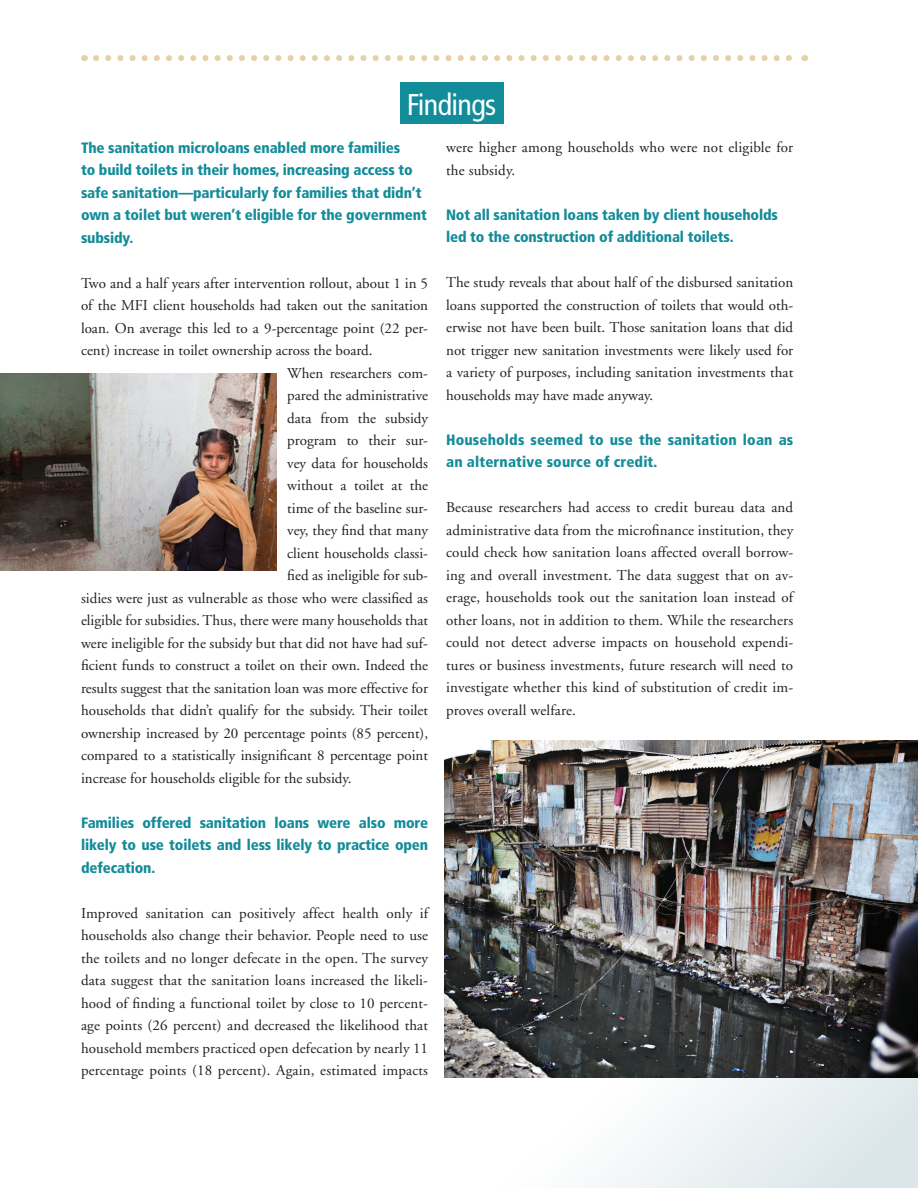
<style>
.page{position:relative;width:918px;height:1188px;background:#fff}
.page>*{position:absolute;margin:0;border:0;box-sizing:border-box;transform-origin:0 0}
.t1{font:condensed 30px "Frutiger";letter-spacing:-.02em;color:#fff}
.t2{font:15px/22.5px "Adobe Garamond";color:#231f20;text-align:justify}
.t3{font:900 condensed 15px/22.5px "Frutiger";letter-spacing:-.01em;color:#138c99}
.t4{font:900 condensed 15px/22.5px "Frutiger";letter-spacing:.01em;color:#138c99}
</style>
<div class="page">
<svg style="left:601px;top:1078px;width:317px;height:110px;fill:#eaf0f3"></svg>
<svg style="left:96px;top:55px;width:696px;height:6px"></svg>
<div style="left:400px;top:82px;width:103px;height:42px;background:#138c99"></div>
<img style="left:0;top:373px;width:277px;height:198px">
<img style="left:444px;top:741px;width:474px;height:337px">
<p class="t1" style="left:407px;top:87px;width:91px">Findings</p>
<p class="t3" style="left:81px;top:136px;width:347px">The sanitation microloans enabled more families<br>to build toilets in their homes, increasing access to safe sanitation––particularly for families that didn’t own a toilet but weren’t eligible for the government subsidy.</p>
<p class="t2" style="left:81px;top:272px;width:349px">Two and a half years after intervention rollout, about 1 in 5 of the MFI client households had taken out the sanitation loan. On average this led to a 9-percentage point (22 per&shy;cent) increase in toilet ownership across the board.</p>
<p class="t2" style="left:287px;top:362px;width:142px">When researchers com-</p>
<p class="t2" style="left:287px;top:384px;width:142px">pared the administrative</p>
<p class="t2" style="left:287px;top:407px;width:142px">data from the subsidy</p>
<p class="t2" style="left:287px;top:429px;width:142px">program to their sur-</p>
<p class="t2" style="left:287px;top:452px;width:142px">vey data for households</p>
<p class="t2" style="left:287px;top:474px;width:142px">without a toilet at the</p>
<p class="t2" style="left:287px;top:497px;width:142px">time of the baseline sur-</p>
<p class="t2" style="left:287px;top:519px;width:142px">vey, they find that many</p>
<p class="t2" style="left:287px;top:542px;width:142px">client households classi-</p>
<p class="t2" style="left:287px;top:564px;width:142px">fied as ineligible for sub-</p>
<p class="t2" style="left:81px;top:587px;width:349px">sidies were just as vulnerable as those who were classified as</p>
<p class="t2" style="left:81px;top:609px;width:349px">eligible for subsidies. Thus, there were many households that</p>
<p class="t2" style="left:81px;top:632px;width:349px">were ineligible for the subsidy but that did not have had suf-</p>
<p class="t2" style="left:81px;top:654px;width:349px">ficient funds to construct a toilet on their own. Indeed the</p>
<p class="t2" style="left:81px;top:677px;width:349px">results suggest that the sanitation loan was more effective for</p>
<p class="t2" style="left:81px;top:699px;width:349px">households that didn’t qualify for the subsidy. Their toilet</p>
<p class="t2" style="left:81px;top:722px;width:349px">ownership increased by 20 percentage points (85 percent),</p>
<p class="t2" style="left:81px;top:744px;width:349px">compared to a statistically insignificant 8 percentage point</p>
<p class="t2" style="left:81px;top:767px;width:272px">increase for households eligible for the subsidy.</p>
<p class="t3" style="left:81px;top:811px;width:349px;text-align:justify">Families offered sanitation loans were also more likely to use toilets and less likely to practice open defecation.</p>
<p class="t2" style="left:81px;top:902px;width:349px">Improved sanitation can positively affect health only if households also change their behavior. People need to use the toilets and no longer defecate in the open. The survey data suggest that the sanitation loans increased the likeli&shy;hood of finding a functional toilet by close to 10 percent&shy;age points (26 percent) and decreased the likelihood that household members practiced open defecation by nearly 11 percentage points (18 percent). Again, estimated impacts</p>
<p class="t2" style="left:446px;top:137px;width:349px">were higher among households who were not eligible for the subsidy.</p>
<p class="t3" style="left:446px;top:203px;width:333px">Not all sanitation loans taken by client households led to the construction of additional toilets.</p>
<p class="t2" style="left:446px;top:272px;width:349px">The study reveals that about half of the disbursed sanitation loans supported the construction of toilets that would oth&shy;erwise not have been built. Those sanitation loans that did not trigger new sanitation investments were likely used for a variety of purposes, including sanitation investments that households may have made anyway.</p>
<p class="t4" style="left:446px;top:428px;width:349px">Households seemed to use the sanitation loan as an alternative source of credit.</p>
<p class="t2" style="left:446px;top:497px;width:349px">Because researchers had access to credit bureau data and administrative data from the microfinance institution, they could check how sanitation loans affected overall borrow&shy;ing and overall investment. The data suggest that on av&shy;erage, households took out the sanitation loan instead of other loans, not in addition to them. While the researchers could not detect adverse impacts on household expendi&shy;tures or business investments, future research will need to investigate whether this kind of substitution of credit im&shy;proves overall welfare.</p>
</div>
